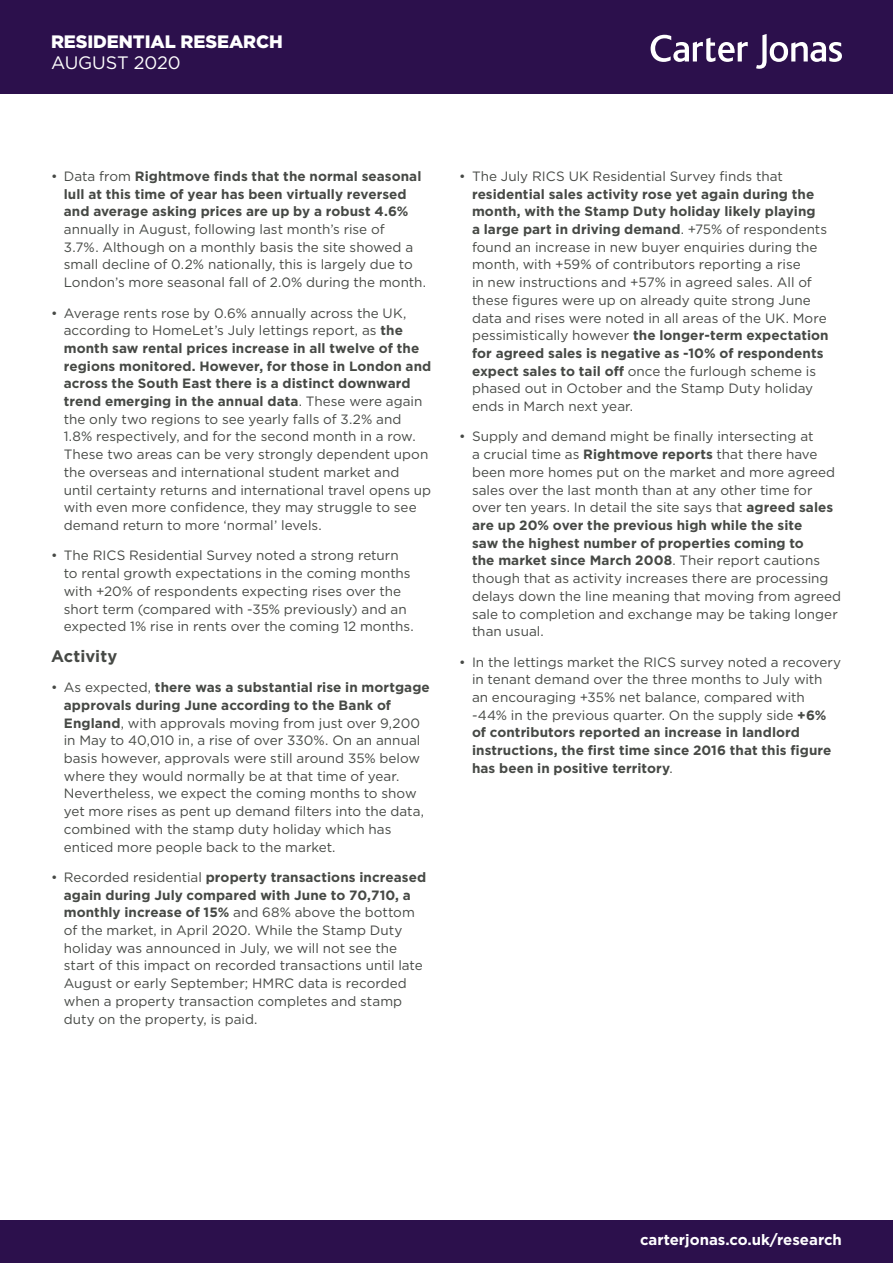
<style>
.page{position:relative;width:893px;height:1263px;background:#fff}
.page>*{position:absolute;margin:0;border:0;box-sizing:border-box;transform-origin:0 0}
.t1{font:900 18px "Gotham";letter-spacing:-.005em;color:#fff}
.t2{font:18px "Gotham";letter-spacing:-.005em;color:#fff}
.Body_Copy{font:700 16.5px "Gotham";letter-spacing:.005em;color:#464945}
.t3{font:700 15px "Gotham";color:#fff}
.Body_Copy-2{font:13.5px/17.7px "Gotham";color:#464945}
.s1{font-weight:700}
</style>
<div class="page">
<div style="left:0;top:1220px;width:893px;height:43px;background:#2c104c"></div>
<div style="left:0;top:0;width:893px;height:94px;background:#2c104c"></div>
<svg style="left:756px;top:34px;width:86px;height:35px"></svg>
<svg style="left:651px;top:35px;width:97px;height:27px"></svg>
<h1 class="t1" style="left:51px;top:30px;width:233px">RESIDENTIAL RESEARCH</h1>
<h1 class="t2" style="left:51px;top:51px;width:131px">AUGUST 2020</h1>
<p class="Body_Copy-2" style="left:64px;top:167px;width:364px;text-indent:-13px">• Data from <span class="s1">Rightmove finds that the normal seasonal lull at this time of year has been virtually reversed and average asking prices are up by a robust 4.6% </span>annually in August, following last month’s rise of<br>3.7%. Although on a monthly basis the site showed a small decline of 0.2% nationally, this is largely due to London’s more seasonal fall of 2.0% during the month.</p>
<p class="Body_Copy-2" style="left:64px;top:304px;width:369px;text-indent:-13px">• Average rents rose by 0.6% annually across the UK, according to HomeLet’s July lettings report, as <span class="s1">the month saw rental prices increase in all twelve of the regions monitored. However, for those in London and across the South East there is a distinct downward trend emerging in the annual data</span>. These were again the only two regions to see yearly falls of 3.2% and 1.8% respectively, and for the second month in a row.<br>These two areas can be very strongly dependent upon the overseas and international student market and until certainty returns and international travel opens up with even more confidence, they may struggle to see demand return to more ‘normal’ levels.</p>
<p class="Body_Copy-2" style="left:64px;top:546px;width:352px;text-indent:-13px">• The RICS Residential Survey noted a strong return to rental growth expectations in the coming months with +20% of respondents expecting rises over the short term (compared with -35% previously) and an expected 1% rise in rents over the coming 12 months.</p>
<p class="Body_Copy" style="left:51px;top:645px;width:68px">Activity</p>
<p class="Body_Copy-2" style="left:64px;top:678px;width:368px;text-indent:-13px">• As expected, <span class="s1">there was a substantial rise in mortgage approvals during June according to the Bank of England</span>, with approvals moving from just over 9,200 in May to 40,010 in, a rise of over 330%. On an annual basis however, approvals were still around 35% below where they would normally be at that time of year.<br>Nevertheless, we expect the coming months to show yet more rises as pent up demand filters into the data, combined with the stamp duty holiday which has enticed more people back to the market.</p>
<p class="Body_Copy-2" style="left:64px;top:868px;width:364px;text-indent:-13px">• Recorded residential <span class="s1">property transactions increased again during July compared with June to 70,710, a monthly increase of 15%</span> and 68% above the bottom of the market, in April 2020. While the Stamp Duty holiday was announced in July, we will not see the start of this impact on recorded transactions until late August or early September; HMRC data is recorded when a property transaction completes and stamp duty on the property, is paid.</p>
<p class="Body_Copy-2" style="left:472px;top:167px;width:358px;text-indent:-13px">• The July RICS UK Residential Survey finds that <span class="s1">residential sales activity rose yet again during the month, with the Stamp Duty holiday likely playing<br>a large part in driving demand</span>. +75% of respondents found an increase in new buyer enquiries during the month, with +59% of contributors reporting a rise<br>in new instructions and +57% in agreed sales. All of these figures were up on already quite strong June data and rises were noted in all areas of the UK. More pessimistically however <span class="s1">the longer-term expectation for agreed sales is negative as -10% of respondents expect sales to tail off</span> once the furlough scheme is phased out in October and the Stamp Duty holiday ends in March next year.</p>
<p class="Body_Copy-2" style="left:472px;top:428px;width:371px;text-indent:-13px">• Supply and demand might be finally intersecting at<br>a crucial time as <span class="s1">Rightmove reports</span> that there have been more homes put on the market and more agreed sales over the last month than at any other time for over ten years. In detail the site says that <span class="s1">agreed sales are up 20% over the previous high while the site<br>saw the highest number of properties coming to<br>the market since March 2008</span>. Their report cautions though that as activity increases there are processing delays down the line meaning that moving from agreed sale to completion and exchange may be taking longer than usual.</p>
<p class="Body_Copy-2" style="left:472px;top:653px;width:371px;text-indent:-13px">• In the lettings market the RICS survey noted a recovery in tenant demand over the three months to July with an encouraging +35% net balance, compared with -44% in the previous quarter. On the supply side <span class="s1">+6% of contributors reported an increase in landlord instructions, the first time since 2016 that this figure has been in positive territory</span>.</p>
<p class="t3" style="left:640px;top:1230px;width:203px">carterjonas.co.uk/research</p>
</div>
